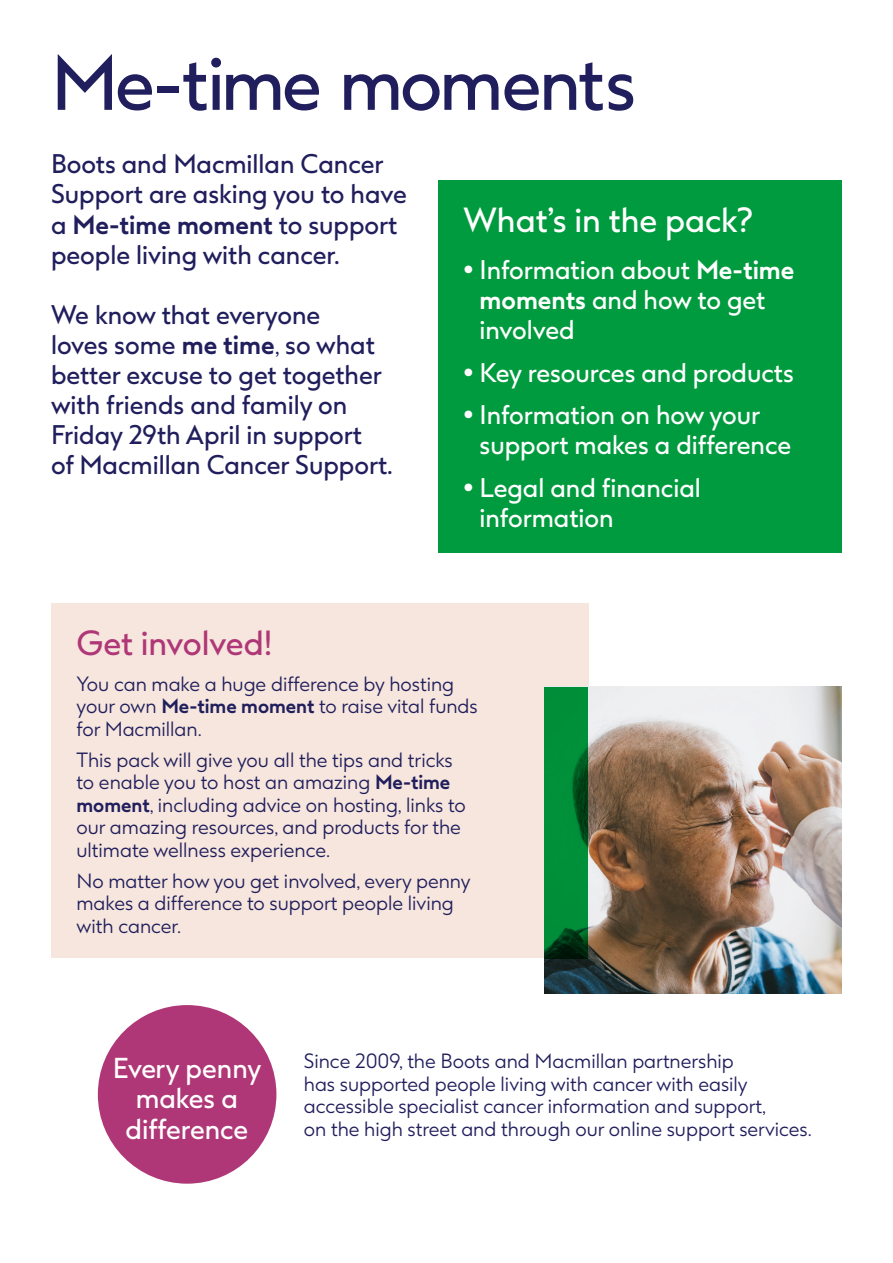
<style>
.page{position:relative;width:893px;height:1263px;background:#fff}
.page>*{position:absolute;margin:0;border:0;box-sizing:border-box;transform-origin:0 0}
.F___Headline{font:73.5px "Boots Sharp";letter-spacing:-.04em;color:#201e5c}
.t1{font:33px "Boots Sharp";color:#fff}
.t2{font:33px "Boots Sharp";color:#b03777}
.t3{font:27.3px/30.5px "Boots Sharp";color:#fff;text-align:center}
.t4{font:25.5px/30px "Boots Sharp";color:#201e5c}
.t5{font:25.5px/30px "Boots Sharp";color:#fff}
.t6{font:300 19.5px/22.5px "Boots Sharp";color:#201e5c}
.s1{font-weight:700}
.s2{font-weight:300}
</style>
<div class="page">
<div style="left:51px;top:603px;width:537px;height:355px;background:#f6e6dd"></div>
<div style="left:438px;top:180px;width:404px;height:373px;background:#009b3e"></div>
<img style="left:544px;top:687px;width:298px;height:306px">
<svg style="left:544px;top:687px;width:44px;height:271px;background:#008133"></svg>
<div style="left:98px;top:1005px;width:178px;height:179px;background:#b03777;border-radius:50%"></div>
<p class="F___Headline" style="left:51px;top:36px;width:587px">Me-time moments</p>
<p class="t4" style="left:51px;top:149px;width:357px">Boots and Macmillan Cancer<br>Support are asking you to have a <span class="s1">Me-time moment</span> to support people living with cancer.</p>
<p class="t4" style="left:51px;top:299px;width:343px">We know that everyone<br>loves some <span class="s1">me time</span><span class="s2">,</span> so what better excuse to get together with friends and family on<br>Friday 29th April in support<br>of Macmillan Cancer Support.</p>
<p class="t1" style="left:463px;top:199px;width:291px">What’s in the pack?</p>
<p class="t5" style="left:480px;top:255px;width:316px;text-indent:-16px">• Information about <span class="s1">Me-time moments</span> and how to get involved</p>
<p class="t5" style="left:463px;top:357px;width:332px">• Key resources and products</p>
<p class="t5" style="left:480px;top:400px;width:313px;text-indent:-16px">• Information on how your support makes a difference</p>
<p class="t5" style="left:480px;top:473px;width:223px;text-indent:-16px">• Legal and financial information</p>
<p class="t2" style="left:77px;top:622px;width:197px">Get involved!</p>
<p class="t6" style="left:77px;top:672px;width:403px">You can make a huge difference by hosting your own <span class="s1">Me-time moment</span> to raise vital funds for Macmillan.</p>
<p class="t6" style="left:77px;top:748px;width:391px">This pack will give you all the tips and tricks to enable you to host an amazing <span class="s1">Me-time moment</span>, including advice on hosting, links to our amazing resources, and products for the ultimate wellness experience.</p>
<p class="t6" style="left:77px;top:869px;width:396px">No matter how you get involved, every penny makes a difference to support people living with cancer.</p>
<p class="t3" style="left:113px;top:1053px;width:150px">Every penny makes a difference</p>
<p class="t6" style="left:304px;top:1050px;width:510px">Since 2009, the Boots and Macmillan partnership<br>has supported people living with cancer with easily accessible specialist cancer information and support,<br>on the high street and through our online support services.</p>
</div>
